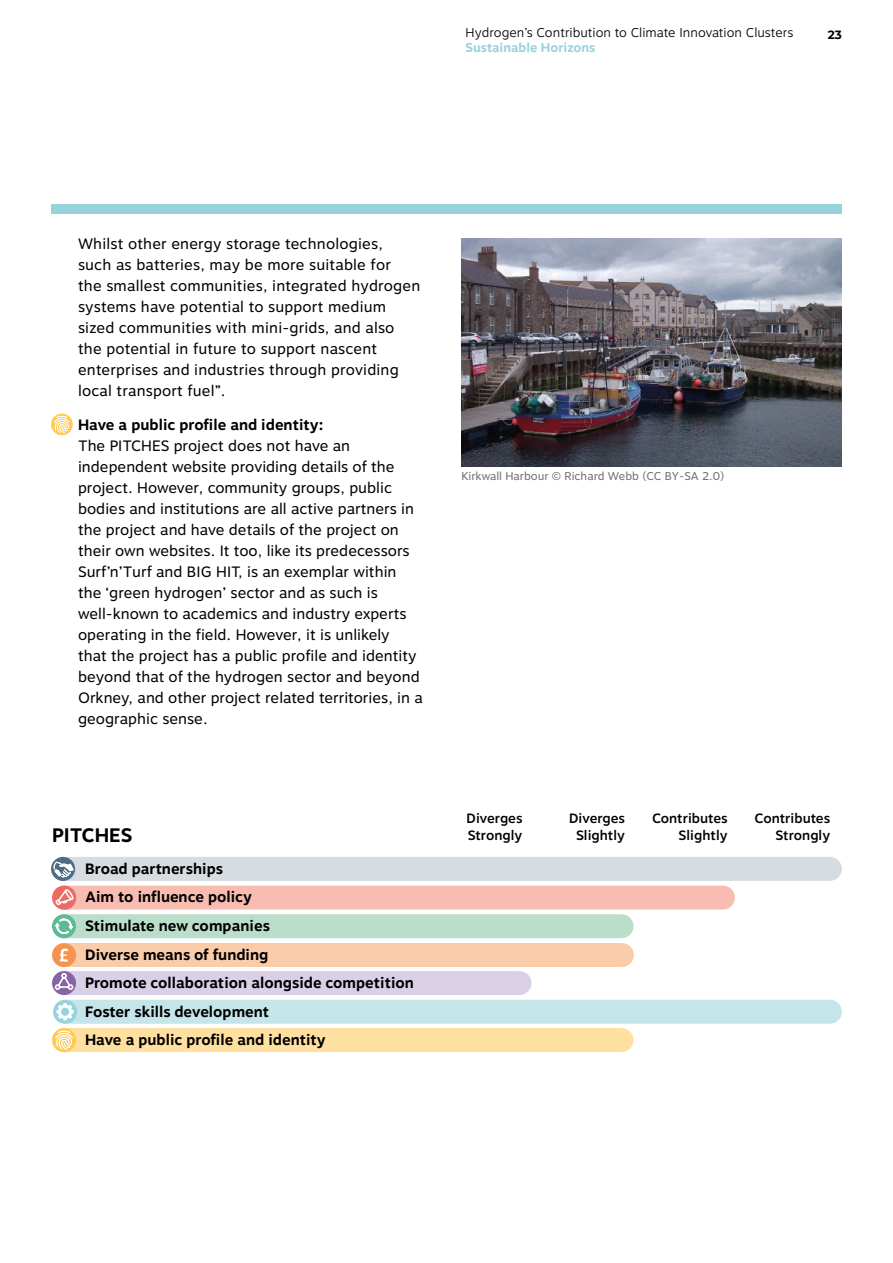
<style>
.page{position:relative;width:893px;height:1263px;background:#fff}
.page>*{position:absolute;margin:0;border:0;box-sizing:border-box;transform-origin:0 0}
.t1{font:700 19.5px "Motiva Sans";color:#000}
.t2{font:15px/21px "Motiva Sans";color:#000}
.t3{font:700 15px/28.5px "Motiva Sans";color:#000}
.t4{font:500 13.5px/16.2px "Motiva Sans";color:#000;text-align:right}
.t5{font:300 12.75px "Motiva Sans";color:#000}
.t6{font:700 12.75px "Motiva Sans";color:#96d3db}
.t7{font:700 12px "Montserrat";color:#000}
.t8{font:11.25px "Motiva Sans";color:#706f6f}
</style>
<div class="page">
<div style="left:51px;top:205px;width:791px;height:9px;background:#96d3db"></div>
<svg style="left:51px;top:414px;width:22px;height:21px"></svg>
<div style="left:64px;top:1028px;width:558px;height:24px;background:#ffe0a1"></div>
<div style="left:65px;top:1000px;width:765px;height:24px;background:#c5e5ea"></div>
<div style="left:64px;top:971px;width:455px;height:24px;background:#d9d0e8"></div>
<div style="left:64px;top:914px;width:558px;height:24px;background:#bbdecb"></div>
<div style="left:64px;top:857px;width:766px;height:24px;background:#d7dce1"></div>
<div style="left:64px;top:885px;width:659px;height:24px;background:#f8bcb1"></div>
<div style="left:64px;top:943px;width:558px;height:24px;background:#fbcca9"></div>
<div style="left:51px;top:857px;width:24px;height:24px;background:#4d6d85;border-radius:50%"></div>
<svg style="left:53px;top:862px;width:21px;height:15px"></svg>
<div style="left:52px;top:914px;width:24px;height:24px;background:#5dba95;border-radius:50%"></div>
<svg style="left:55px;top:918px;width:18px;height:16px"></svg>
<div style="left:53px;top:1000px;width:24px;height:24px;background:#96d3db;border-radius:50%"></div>
<svg style="left:57px;top:1003px;width:17px;height:17px"></svg>
<svg style="left:52px;top:885px;width:24px;height:25px"></svg>
<svg style="left:56px;top:889px;width:18px;height:16px"></svg>
<div style="left:52px;top:971px;width:24px;height:24px;background:#8763a8;border-radius:50%"></div>
<svg style="left:54px;top:972px;width:20px;height:19px"></svg>
<div style="left:52px;top:943px;width:24px;height:24px;background:#f39450;border-radius:50%"></div>
<svg style="left:60px;top:948px;width:8px;height:14px"></svg>
<div style="left:52px;top:1028px;width:24px;height:24px;background:#fecc55;border-radius:50%"></div>
<svg style="left:55px;top:1031px;width:18px;height:19px"></svg>
<img style="left:461px;top:238px;width:381px;height:228px">
<svg style="left:54px;top:416px;width:15px;height:17px"></svg>
<p class="t5" style="left:466px;top:23px;width:329px">Hydrogen’s Contribution to Climate Innovation Clusters</p>
<p class="t7" style="left:828px;top:26px;width:16px">23</p>
<p class="t6" style="left:466px;top:39px;width:131px">Sustainable Horizons</p>
<p class="t2" style="left:78px;top:234px;width:344px">Whilst other energy storage technologies,<br>such as batteries, may be more suitable for<br>the smallest communities, integrated hydrogen systems have potential to support medium sized communities with mini-grids, and also the potential in future to support nascent enterprises and industries through providing local transport fuel”.</p>
<p class="t3" style="left:78px;top:411px;width:247px">Have a public profile and identity:</p>
<p class="t2" style="left:78px;top:436px;width:346px">The PITCHES project does not have an independent website providing details of the project. However, community groups, public bodies and institutions are all active partners in the project and have details of the project on their own websites. It too, like its predecessors Surf’n’Turf and BIG HIT, is an exemplar within the ‘green hydrogen’ sector and as such is well-known to academics and industry experts operating in the field. However, it is unlikely<br>that the project has a public profile and identity beyond that of the hydrogen sector and beyond Orkney, and other project related territories, in a geographic sense.</p>
<h1 class="t1" style="left:52px;top:820px;width:82px">PITCHES</h1>
<p class="t3" style="left:85px;top:854px;width:139px">Broad partnerships</p>
<p class="t3" style="left:85px;top:883px;width:169px">Aim to influence policy</p>
<p class="t3" style="left:85px;top:912px;width:186px">Stimulate new companies</p>
<p class="t3" style="left:85px;top:941px;width:185px">Diverse means of funding</p>
<p class="t3" style="left:85px;top:968px;width:330px">Promote collaboration alongside competition</p>
<p class="t3" style="left:85px;top:997px;width:242px">Foster skills development<br>Have a public profile and identity</p>
<p class="t8" style="left:461px;top:468px;width:264px">Kirkwall Harbour © Richard Webb (CC BY-SA 2.0)</p>
<p class="t4" style="left:466px;top:811px;width:58px;text-align:left">Diverges<br>Strongly</p>
<p class="t4" style="left:569px;top:811px;width:58px;text-align:center">Diverges<br>Slightly</p>
<p class="t4" style="left:652px;top:811px;width:77px">Contributes<br>Slightly</p>
<p class="t4" style="left:755px;top:811px;width:77px">Contributes<br>Strongly</p>
</div>
